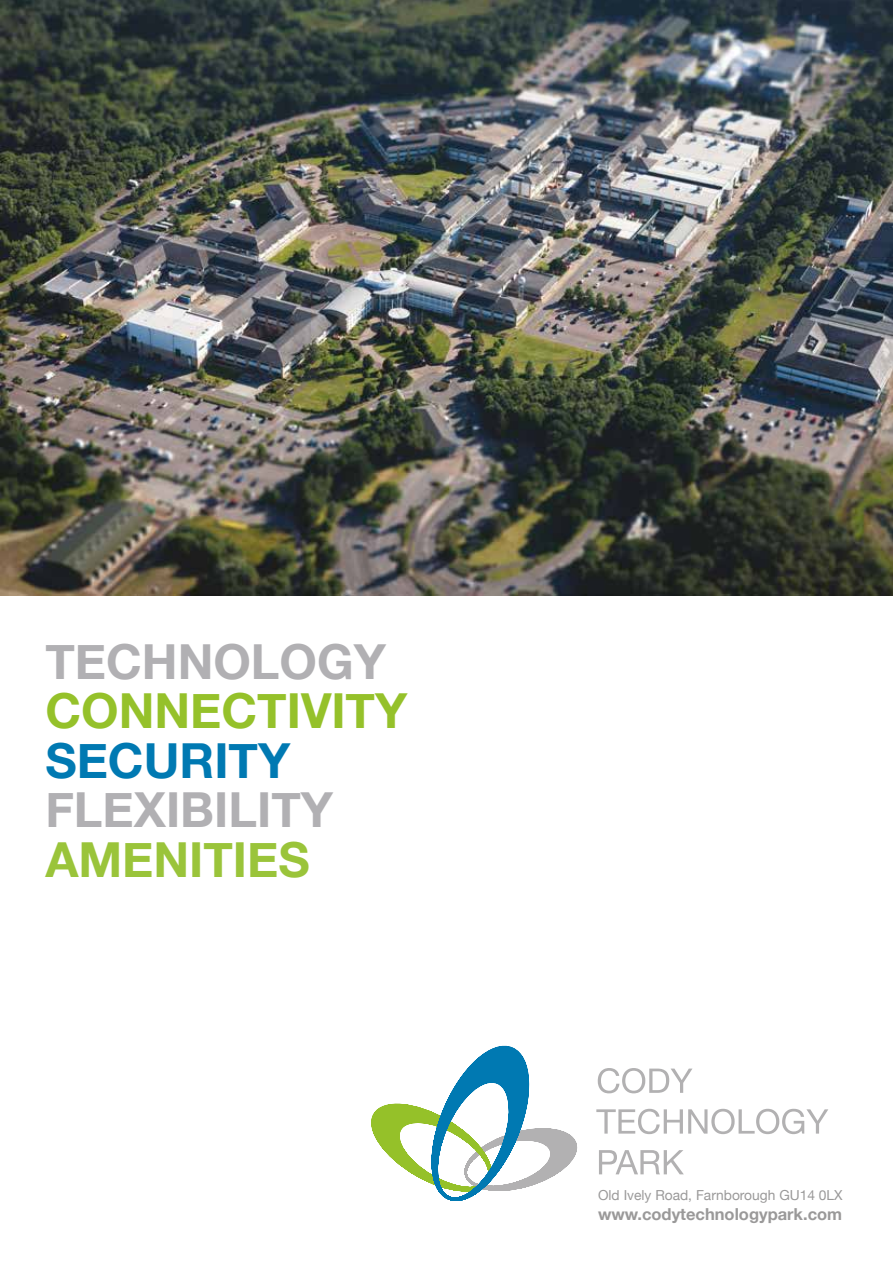
<style>
.page{position:relative;width:893px;height:1263px;background:#fff}
.page>*{position:absolute;margin:0;border:0;box-sizing:border-box;transform-origin:0 0}
.t1{font:700 48.3px "Helvetica Neue";color:#b1b0b3}
.t2{font:700 48.3px "Helvetica Neue";color:#95c12a}
.t3{font:700 48.3px "Helvetica Neue";color:#9ac43a}
.t4{font:700 48.3px "Helvetica Neue";color:#0079b2}
.t5{font:700 16.5px "Helvetica Neue";color:#9a9999}
.t6{font:13.8px "Helvetica Neue";color:#9a9999}
</style>
<div class="page">
<svg style="left:371px;top:1046px;width:206px;height:155px"></svg>
<svg style="left:598px;top:1068px;width:94px;height:25px"></svg>
<svg style="left:596px;top:1109px;width:232px;height:25px"></svg>
<svg style="left:599px;top:1150px;width:85px;height:24px"></svg>
<img style="left:0;top:0;width:893px;height:595px">
<h1 class="t1" style="left:45px;top:623px;width:342px">TECHNOLOGY</h1>
<h1 class="t2" style="left:45px;top:673px;width:363px">CONNECTIVITY</h1>
<h1 class="t4" style="left:45px;top:722px;width:246px">SECURITY</h1>
<h1 class="t1" style="left:45px;top:772px;width:289px">FLEXIBILITY</h1>
<h1 class="t3" style="left:45px;top:821px;width:266px">AMENITIES</h1>
<p class="t6" style="left:598px;top:1185px;width:246px">Old Ively Road, Farnborough GU14 0LX</p>
<p class="t5" style="left:598px;top:1201px;width:246px">www.codytechnologypark.com</p>
</div>
